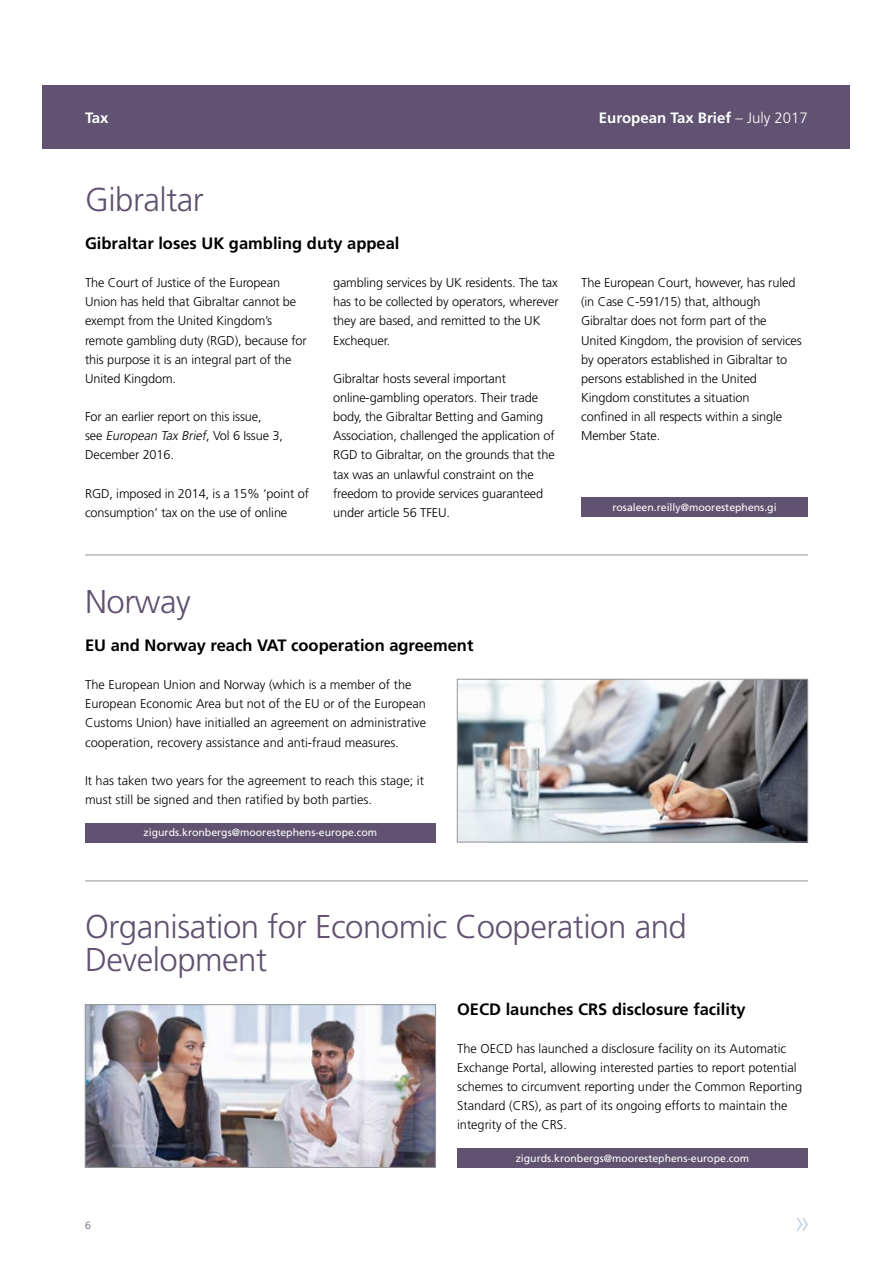
<style>
.page{position:relative;width:893px;height:1263px;background:#fff}
.page>*{position:absolute;margin:0;border:0;box-sizing:border-box;transform-origin:0 0}
.t1{font:300 33px/33px "Frutiger LT Std";letter-spacing:-.015em;color:#605270}
.t2{font:700 16.5px "Frutiger LT Std";color:#000}
.t3{font:700 15px "Frutiger LT Std";color:#fff}
.t4{font:300 12.75px/19.2px "Frutiger LT Std";letter-spacing:-.01em;color:#000}
.t5{font:10.5px "Frutiger LT Std";color:#fff}
.t6{font:300 10.5px "Frutiger LT Std";color:#605270}
.s1{font-weight:300}
.s2{font-style:italic}
</style>
<div class="page">
<div style="left:43px;top:85px;width:807px;height:64px;background:#605270"></div>
<svg style="left:797px;top:1217px;width:11px;height:15px"></svg>
<img style="left:459px;top:681px;width:347px;height:159px">
<div style="left:457px;top:679px;width:351px;height:163px;border:1px solid #939598"></div>
<img style="left:87px;top:1006px;width:347px;height:160px">
<div style="left:85px;top:1004px;width:351px;height:164px;border:1px solid #939598"></div>
<div style="left:581px;top:498px;width:227px;height:19px;background:#605270"></div>
<div style="left:85px;top:823px;width:351px;height:19px;background:#605270"></div>
<div style="left:457px;top:1148px;width:351px;height:20px;background:#605270"></div>
<hr style="left:85px;top:880px;width:723px;height:1px;background:#939598">
<hr style="left:85px;top:554px;width:723px;height:1px;background:#939598">
<p class="t3" style="left:85px;top:109px;width:25px">Tax</p>
<p class="t3" style="left:599px;top:109px;width:210px">European Tax Brief <span class="s1">– July 2017</span></p>
<h1 class="t1" style="left:85px;top:183px;width:120px">Gibraltar</h1>
<p class="t2" style="left:85px;top:233px;width:316px">Gibraltar loses UK gambling duty appeal</p>
<p class="t4" style="left:85px;top:273px;width:223px">The Court of Justice of the European Union has held that Gibraltar cannot be exempt from the United Kingdom’s remote gambling duty (RGD), because for this purpose it is an integral part of the United Kingdom.</p>
<p class="t4" style="left:85px;top:407px;width:199px">For an earlier report on this issue,<br>s e e <span class="s2">European Tax Brief</span>, Vo l 6 I s s u e 3 ,<br>December 2016.</p>
<p class="t4" style="left:85px;top:484px;width:225px">RGD, imposed in 2014, is a 15% ‘point of consumption’ tax on the use of online</p>
<p class="t4" style="left:333px;top:273px;width:227px">gambling services by UK residents. The tax has to be collected by operators, wherever they are based, and remitted to the UK Exchequer.</p>
<p class="t4" style="left:333px;top:369px;width:223px">Gibraltar hosts several important online-gambling operators. Their trade body, the Gibraltar Betting and Gaming Association, challenged the application of RGD to Gibraltar, on the grounds that the tax was an unlawful constraint on the freedom to provide services guaranteed under article 56 TFEU.</p>
<p class="t4" style="left:581px;top:273px;width:222px">The European Court, however, has ruled (in Case C-591/15) that, although Gibraltar does not form part of the United Kingdom, the provision of services by operators established in Gibraltar to persons established in the United Kingdom constitutes a situation<br>confined in all respects within a single Member State.</p>
<p class="t5" style="left:612px;top:501px;width:166px">rosaleen.reilly@moorestephens.gi</p>
<h1 class="t1" style="left:85px;top:585px;width:107px">Norway</h1>
<p class="t2" style="left:85px;top:635px;width:390px">EU and Norway reach VAT cooperation agreement</p>
<p class="t4" style="left:85px;top:675px;width:343px">The European Union and Norway (which is a member of the European Economic Area but not of the EU or of the European Customs Union) have initialled an agreement on administrative cooperation, recovery assistance and anti-fraud measures.</p>
<p class="t4" style="left:85px;top:771px;width:340px">It has taken two years for the agreement to reach this stage; it must still be signed and then ratified by both parties.</p>
<p class="t5" style="left:144px;top:826px;width:235px">zigurds.kronbergs@moorestephens-europe.com</p>
<h1 class="t1" style="left:85px;top:910px;width:603px">Organisation for Economic Cooperation and<br>Development</h1>
<p class="t2" style="left:457px;top:999px;width:290px">OECD launches CRS disclosure facility</p>
<p class="t4" style="left:457px;top:1039px;width:347px">The OECD has launched a disclosure facility on its Automatic Exchange Portal, allowing interested parties to report potential schemes to circumvent reporting under the Common Reporting Standard (CRS), as part of its ongoing efforts to maintain the integrity of the CRS.</p>
<p class="t6" style="left:85px;top:1219px;width:7px">6</p>
<p class="t5" style="left:516px;top:1152px;width:235px">zigurds.kronbergs@moorestephens-europe.com</p>
</div>
